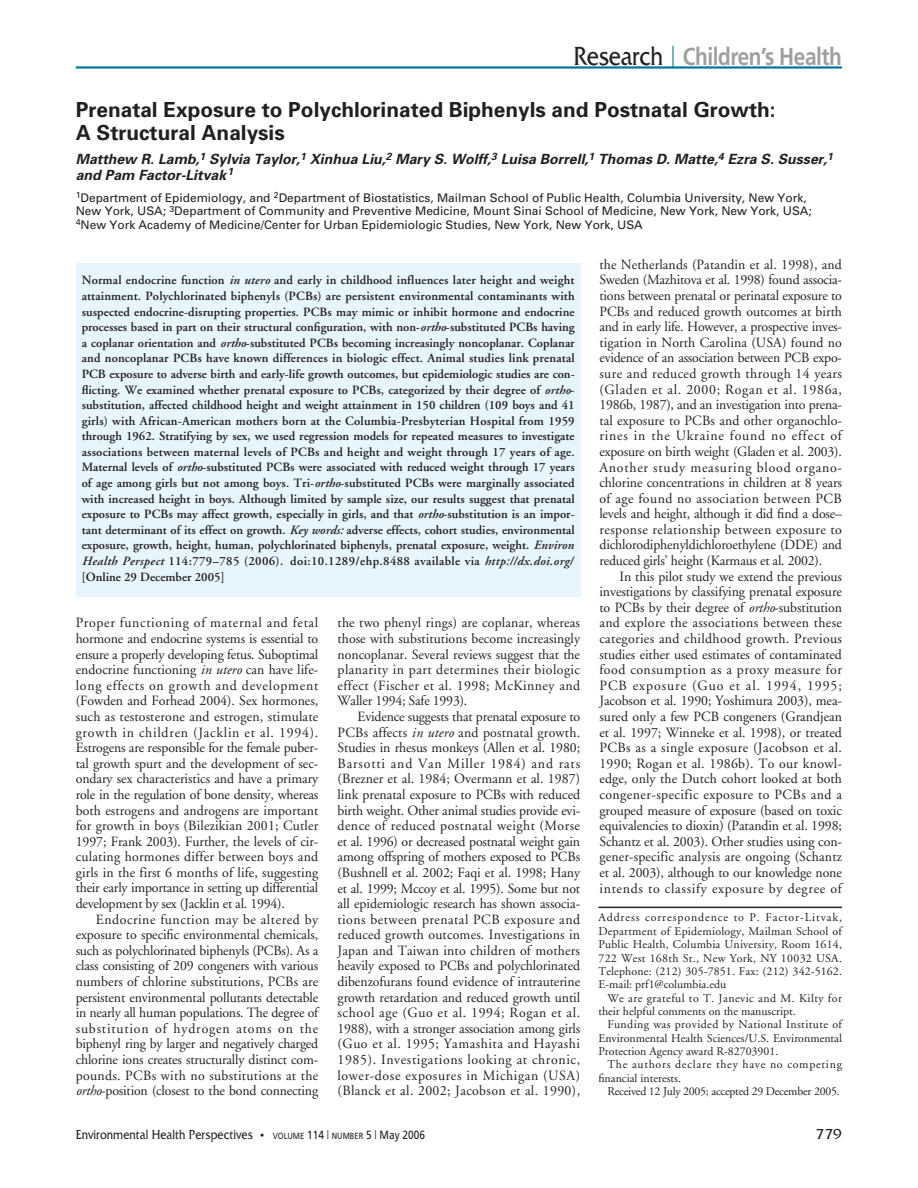
<style>
.page{position:relative;width:918px;height:1188px;background:#fff}
.page>*{position:absolute;margin:0;border:0;box-sizing:border-box;transform-origin:0 0}
.t1{font:700 24.45px "Frutiger";letter-spacing:-.02em;color:#9d9fa1;scale:.85 1}
.t2{font:700 20.85px/22.2px "Univers";color:#231f20}
.t3{font:14.85px "Friz Quadrata IT Cby BT";color:#231f20}
.t4{font:14.1px/15.6px "Adobe Garamond";letter-spacing:-.01em;color:#231f20;text-align:justify}
.t5{font:italic 700 14.1px/15.6px "Univers";color:#231f20}
.t6{font:13.35px "Friz Quadrata IT Cby BT";color:#231f20;scale:.85 1}
.t7{font:600 12.6px/15.6px "Adobe Garamond";color:#231f20}
.t8{font:11.85px/13.4px "Adobe Garamond";color:#231f20;text-align:justify}
.t9{font:11.85px/13.4px "Univers";color:#231f20}
.t10{font:11.85px/13.4px "Adobe Garamond";letter-spacing:.06em;color:#231f20}
.t11{font:11.85px "Adobe Garamond";letter-spacing:-.02em;color:#231f20}
.s1{font-family:"Friz Quadrata IT Cby BT";font-weight:400;font-size:26.7px;color:#231f20}
.s2{font-weight:300;font-size:29.7px;color:#0075a1}
.s3{font-style:italic}
.s4{font-size:10.35px}
.s5{font-family:"Frutiger";font-size:8.85px}
.s6{font-family:"Frutiger";font-size:11.85px}
.s7{font-family:"Frutiger";font-weight:300;font-size:11.85px}
</style>
<div class="page">
<hr style="left:76px;top:66px;width:766px;height:3px;background:#0075a1">
<hr style="left:598px;top:907px;width:244px;height:1px;background:#231f20">
<div style="left:76px;top:263px;width:505px;height:333px;background:#e7f6fd"></div>
<h1 class="t1" style="left:574px;top:47px;width:317px"><span class="s1">Research</span> <span class="s2">|</span> Children’s Health</h1>
<h2 class="t2" style="left:76px;top:101px;width:701px">Prenatal Exposure to Polychlorinated Biphenyls and Postnatal Growth:<br>A Structural Analysis</h2>
<p class="t5" style="left:76px;top:153px;width:761px">Matthew R. Lamb,<sup>1</sup> Sylvia Taylor,<sup>1</sup> Xinhua Liu,<sup>2</sup> Mary S. Wolff,<sup>3</sup> Luisa Borrell,<sup>1</sup> Thomas D. Matte,<sup>4</sup> Ezra S. Susser,<sup>1 </sup>and Pam Factor-Litvak<sup>1</sup></p>
<p class="t9" style="left:76px;top:192px;width:738px"><sup>1</sup>Department of Epidemiology, and <sup>2</sup>Department of Biostatistics, Mailman School of Public Health, Columbia University, New York,<br>New York, USA; <sup>3</sup>Department of Community and Preventive Medicine, Mount Sinai School of Medicine, New York, New York, USA;<br><sup>4</sup>New York Academy of Medicine/Center for Urban Epidemiologic Studies, New York, New York, USA</p>
<p class="t7" style="left:82px;top:274px;width:495px">Normal endocrine function <span class="s3">in utero</span> and early in childhood influences later height and weight attainment. Polychlorinated biphenyls (PCBs) are persistent environmental contaminants with suspected endocrine-disrupting properties. PCBs may mimic or inhibit hormone and endocrine processes based in part on their structural configuration, with non-<span class="s3">ortho</span>-substituted PCBs having a coplanar orientation and <span class="s3">ortho</span>-substituted PCBs becoming increasingly noncoplanar. Coplanar and noncoplanar PCBs have known differences in biologic effect. Animal studies link prenatal PCB exposure to adverse birth and early-life growth outcomes, but epidemiologic studies are con&shy;flicting. We examined whether prenatal exposure to PCBs, categorized by their degree of <span class="s3">ortho&shy;</span>substitution, affected childhood height and weight attainment in 150 children (109 boys and 41 girls) with African-American mothers born at the Columbia-Presbyterian Hospital from 1959 through 1962. Stratifying by sex, we used regression models for repeated measures to investigate associations between maternal levels of PCBs and height and weight through 17 years of age.<br>Maternal levels of <span class="s3">ortho</span>-substituted PCBs were associated with reduced weight through 17 years of age among girls but not among boys. Tri-<span class="s3">ortho</span>-substituted PCBs were marginally associated with increased height in boys. Although limited by sample size, our results suggest that prenatal exposure to PCBs may affect growth, especially in girls, and that <span class="s3">ortho</span>-substitution is an impor&shy;tant determinant of its effect on growth. <span class="s3">Key words:</span> adverse effects, cohort studies, environmental exposure, growth, height, human, polychlorinated biphenyls, prenatal exposure, weight. <span class="s3">Environ Health Perspect</span> 114:779–785 (2006). doi:10.1289/ehp.8488 available via <span class="s3">http://dx.doi.org/ </span>[Online 29 December 2005]</p>
<p class="t4" style="left:76px;top:616px;width:244px">Proper functioning of maternal and fetal hormone and endocrine systems is essential to ensure a properly developing fetus. Suboptimal endocrine functioning <span class="s3">in utero</span> can have life&shy;long effects on growth and development (Fowden and Forhead 2004). Sex hormones, such as testosterone and estrogen, stimulate growth in children (Jacklin et al. 1994).<br>Estrogens are responsible for the female puber&shy;tal growth spurt and the development of sec&shy;ondary sex characteristics and have a primary role in the regulation of bone density, whereas both estrogens and androgens are important for growth in boys (Bilezikian 2001; Cutler 1997; Frank 2003). Further, the levels of cir&shy;culating hormones differ between boys and girls in the first 6 months of life, suggesting their early importance in setting up differential development by sex (Jacklin et al. 1994).</p>
<p class="t4" style="left:76px;top:913px;width:244px;text-indent:20px">Endocrine function may be altered by exposure to specific environmental chemicals, such as polychlorinated biphenyls (PCBs). As a class consisting of 209 congeners with various numbers of chlorine substitutions, PCBs are persistent environmental pollutants detectable in nearly all human populations. The degree of substitution of hydrogen atoms on the biphenyl ring by larger and negatively charged chlorine ions creates structurally distinct com&shy;pounds. PCBs with no substitutions at the <span class="s3">ortho</span>-position (closest to the bond connecting</p>
<p class="t4" style="left:338px;top:616px;width:244px">the two phenyl rings) are coplanar, whereas those with substitutions become increasingly noncoplanar. Several reviews suggest that the planarity in part determines their biologic effect (Fischer et al. 1998; McKinney and Waller 1994; Safe 1993).</p>
<p class="t4" style="left:338px;top:710px;width:244px;text-indent:20px">Evidence suggests that prenatal exposure to PCBs affects <span class="s3">in utero</span> and postnatal growth.<br>Studies in rhesus monkeys (Allen et al. 1980; Barsotti and Van Miller 1984) and rats (Brezner et al. 1984; Overmann et al. 1987) link prenatal exposure to PCBs with reduced birth weight. Other animal studies provide evi&shy;dence of reduced postnatal weight (Morse et al. 1996) or decreased postnatal weight gain among offspring of mothers exposed to PCBs (Bushnell et al. 2002; Faqi et al. 1998; Hany et al. 1999; Mccoy et al. 1995). Some but not all epidemiologic research has shown associa&shy;tions between prenatal PCB exposure and reduced growth outcomes. Investigations in Japan and Taiwan into children of mothers heavily exposed to PCBs and polychlorinated dibenzofurans found evidence of intrauterine growth retardation and reduced growth until school age (Guo et al. 1994; Rogan et al.<br>1988), with a stronger association among girls (Guo et al. 1995; Yamashita and Hayashi 1985). Investigations looking at chronic, lower-dose exposures in Michigan (USA) (Blanck et al. 2002; Jacobson et al. 1990),</p>
<p class="t4" style="left:599px;top:258px;width:244px">the Netherlands (Patandin et al. 1998), and Sweden (Mazhitova et al. 1998) found associa&shy;tions between prenatal or perinatal exposure to PCBs and reduced growth outcomes at birth and in early life. However, a prospective inves&shy;tigation in North Carolina (USA) found no evidence of an association between PCB expo&shy;sure and reduced growth through 14 years (Gladen et al. 2000; Rogan et al. 1986a, 1986b, 1987), and an investigation into prena&shy;tal exposure to PCBs and other organochlo&shy;rines in the Ukraine found no effect of exposure on birth weight (Gladen et al. 2003).<br>Another study measuring blood organo&shy;chlorine concentrations in children at 8 years of age found no association between PCB levels and height, although it did find a dose– response relationship between exposure to dichlorodiphenyldichloroethylene (DDE) and reduced girls’ height (Karmaus et al. 2002).</p>
<p class="t4" style="left:599px;top:570px;width:244px;text-indent:20px">In this pilot study we extend the previous investigations by classifying prenatal exposure to PCBs by their degree of <span class="s3">ortho</span>-substitution and explore the associations between these categories and childhood growth. Previous studies either used estimates of contaminated food consumption as a proxy measure for PCB exposure (Guo et al. 1994, 1995; Jacobson et al. 1990; Yoshimura 2003), mea&shy;sured only a few PCB congeners (Grandjean et al. 1997; Winneke et al. 1998), or treated PCBs as a single exposure (Jacobson et al.<br>1990; Rogan et al. 1986b). To our knowl&shy;edge, only the Dutch cohort looked at both congener-specific exposure to PCBs and a grouped measure of exposure (based on toxic equivalencies to dioxin) (Patandin et al. 1998; Schantz et al. 2003). Other studies using con&shy;gener-specific analysis are ongoing (Schantz et al. 2003), although to our knowledge none intends to classify exposure by degree of</p>
<p class="t8" style="left:598px;top:912px;width:245px">Address correspondence to P. Factor-Litvak, Department of Epidemiology, Mailman School of Public Health, Columbia University, Room 1614, 722 West 168th St., New York, NY 10032 USA.<br>Telephone: (212) 305-7851. Fax: (212) 342-5162.<br>E-mail: prf1@columbia.edu</p>
<p class="t8" style="left:598px;top:992px;width:245px;text-indent:9px">We are grateful to T. Janevic and M. Kilty for their helpful comments on the manuscript.</p>
<p class="t8" style="left:598px;top:1019px;width:245px;text-indent:9px">Funding was provided by National Institute of Environmental Health Sciences/U.S. Environmental Protection Agency award R-82703901.</p>
<p class="t10" style="left:598px;top:1059px;width:245px;text-indent:9px">The authors declare they have no competing financial interests.</p>
<p class="t11" style="left:607px;top:1087px;width:234px">Received 12 July 2005; accepted 29 December 2005.</p>
<p class="t6" style="left:76px;top:1129px;width:413px">Environmental Health Perspectives <span class="s4">•</span> <span class="s5">VOLUME</span> <span class="s6">114</span> <span class="s7">|</span> <span class="s5">NUMBER</span> <span class="s6">5</span> <span class="s7">|</span> <span class="s6">May 2006</span></p>
<p class="t3" style="left:816px;top:1128px;width:28px">779</p>
</div>
